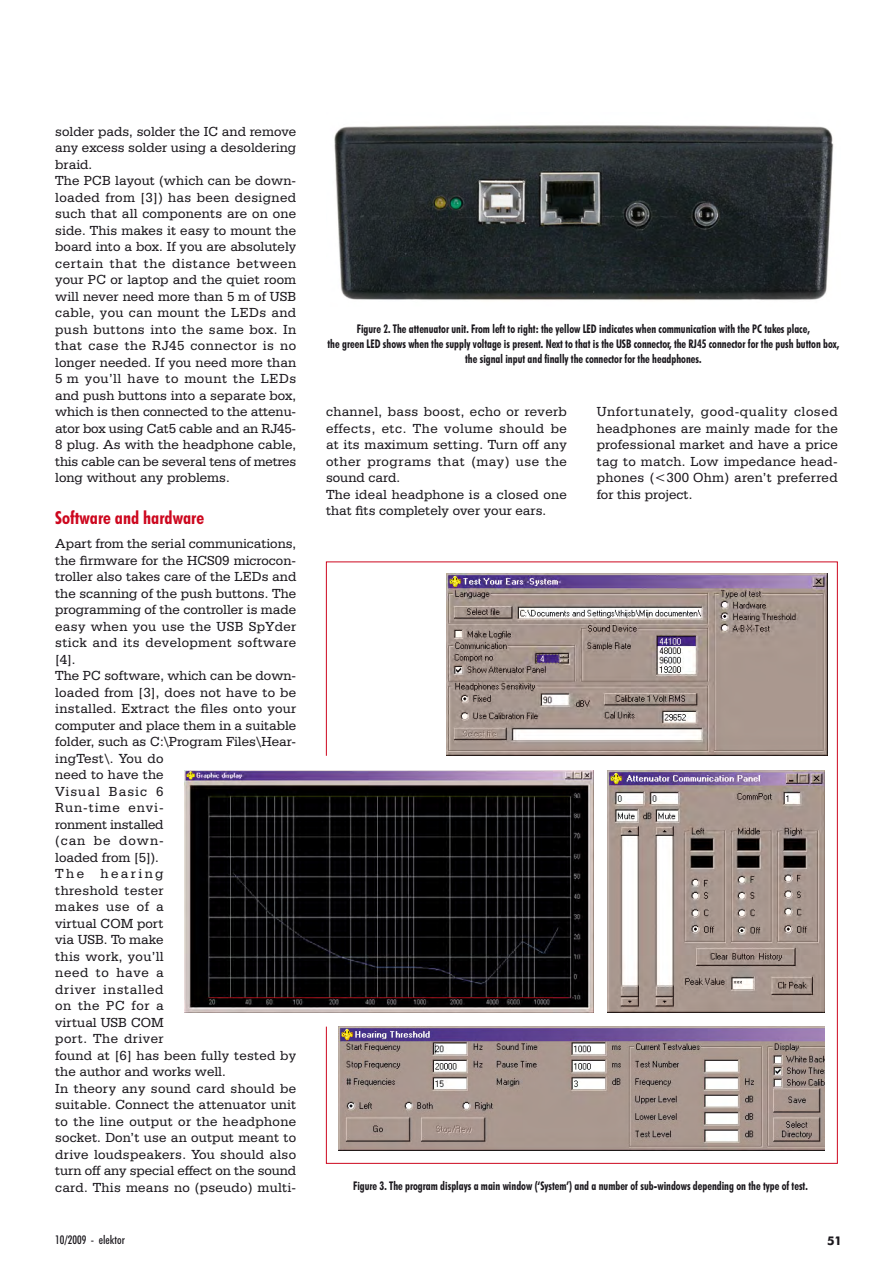
<style>
.page{position:relative;width:893px;height:1263px;background:#fff}
.page>*{position:absolute;margin:0;border:0;box-sizing:border-box;transform-origin:0 0}
.t1{font:700 condensed 18px "Futura BT";color:#cd071e}
.t2{font:13.95px/16.5px "Serifa BT";letter-spacing:.01em;color:#1a171c}
.t3{font:700 condensed 12px/15px "Futura BT";color:#1a171c;text-align:center;scale:.9 1}
.t4{font:500 condensed 12px "Futura BT";color:#1a171c}
.t5{font:700 12px "Futura BT";color:#1a171c}
</style>
<div class="page">
<img style="left:334px;top:125px;width:500px;height:176px">
<img style="left:185px;top:770px;width:141px;height:243px">
<svg style="left:326px;top:561px;width:512px;height:603px"></svg>
<p class="t2" style="left:55px;top:124px;width:243px">solder pads, solder the IC and remove any excess solder using a desoldering braid.<br>The PCB layout (which can be down&shy;loaded from [3]) has been designed such that all components are on one side. This makes it easy to mount the board into a box. If you are absolutely certain that the distance between your PC or laptop and the quiet room will never need more than 5 m of USB cable, you can mount the LEDs and push buttons into the same box. In that case the RJ45 connector is no longer needed. If you need more than 5 m you’ll have to mount the LEDs and push buttons into a separate box, which is then connected to the attenu&shy;ator box using Cat5 cable and an RJ45- 8 plug. As with the headphone cable, this cable can be several tens of metres long without any problems.</p>
<p class="t1" style="left:55px;top:512px;width:150px">Software and hardware</p>
<p class="t2" style="left:55px;top:537px;width:243px">Apart from the serial communications, the firmware for the HCS09 microcon&shy;troller also takes care of the LEDs and the scanning of the push buttons. The programming of the controller is made easy when you use the USB SpYder stick and its development software [4].<br>The PC software, which can be down&shy;loaded from [3], does not have to be installed. Extract the files onto your computer and place them in a suitable folder, such as C:\Program Files\Hear&shy;ingTest\. You do<br>need to have the<br>Visual Basic 6<br>Run-time envi-<br>ronment installed<br>(can be down-<br>loaded from [5]).<br>The hearing<br>threshold tester<br>makes use of a<br>virtual COM port<br>via USB. To make<br>this work, you’ll<br>need to have a<br>driver installed<br>on the PC for a<br>virtual USB COM<br>port. The driver<br>found at [6] has been fully tested by the author and works well.<br>In theory any sound card should be suitable. Connect the attenuator unit to the line output or the headphone socket. Don’t use an output meant to drive loudspeakers. You should also turn off any special effect on the sound card. This means no (pseudo) multi-</p>
<p class="t3" style="left:327px;top:322px;width:570px">Figure 2. The attenuator unit. From left to right: the yellow LED indicates when communication with the PC takes place,<br>the green LED shows when the supply voltage is present. Next to that is the USB connector, the RJ45 connector for the push button box, the signal input and finally the connector for the headphones.</p>
<p class="t2" style="left:326px;top:405px;width:242px">channel, bass boost, echo or reverb effects, etc. The volume should be at its maximum setting. Turn off any other programs that (may) use the sound card.<br>The ideal headphone is a closed one that fits completely over your ears.</p>
<p class="t2" style="left:597px;top:405px;width:242px;text-align:justify">Unfortunately, good-quality closed headphones are mainly made for the professional market and have a price tag to match. Low impedance head&shy;phones (&lt;300 Ohm) aren’t preferred for this project.</p>
<p class="t3" style="left:353px;top:1179px;width:507px">Figure 3. The program displays a main window (‘System’) and a number of sub-windows depending on the type of test.</p>
<p class="t4" style="left:55px;top:1236px;width:71px">10/2009 - elektor</p>
<p class="t5" style="left:827px;top:1236px;width:16px">51</p>
</div>
